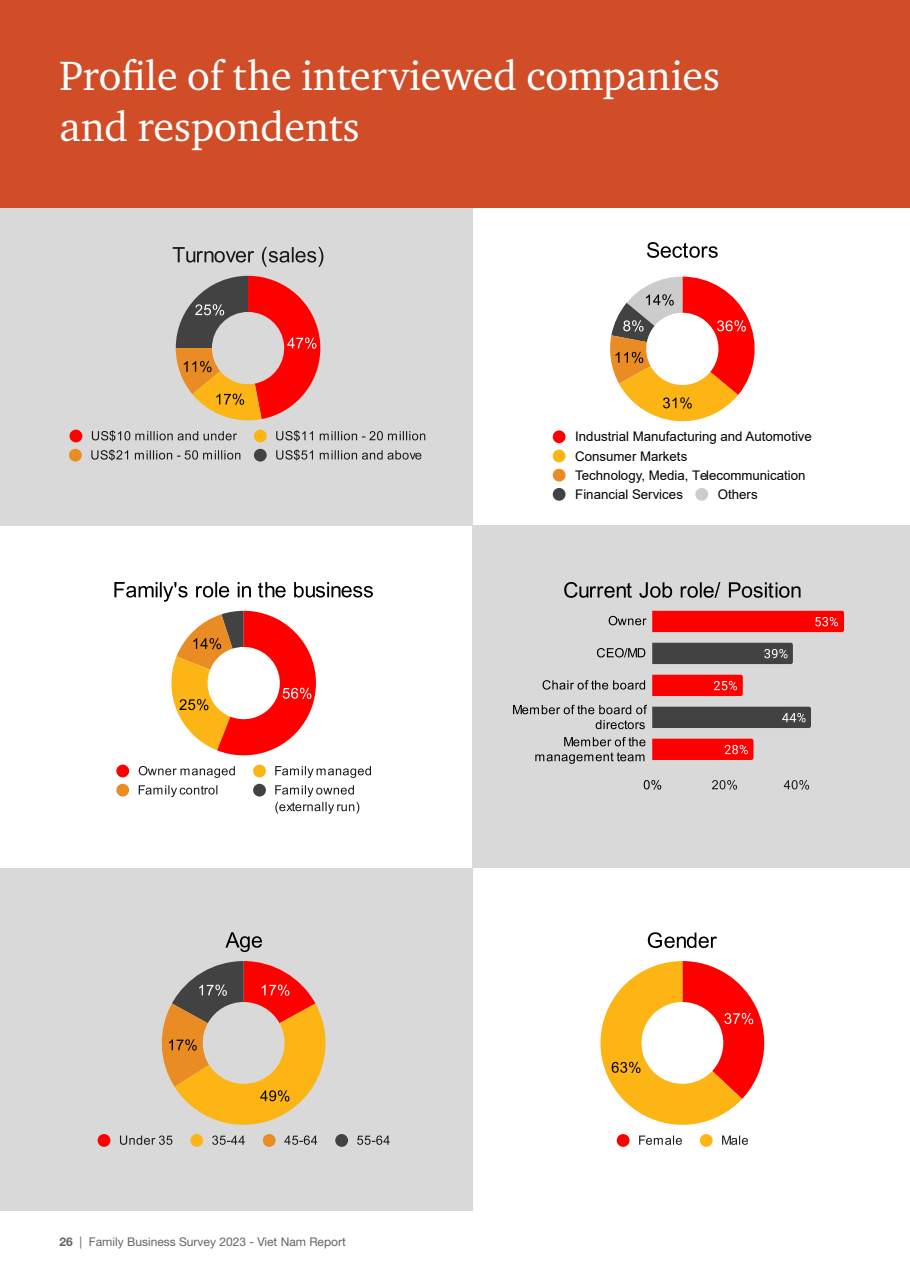
<style>
.page{position:relative;width:910px;height:1280px;background:#fff}
.page>*{position:absolute;margin:0;border:0;box-sizing:border-box;transform-origin:0 0}
.t1{font:42px/50.4px "Charter ITC Pro";color:#fff}
.t2{font:13.2px/19.5px "Arial";color:#000}
.t3{font:12px "Helvetica Neue";color:#636466}
.s1{font-weight:700}
</style>
<div class="page">
<div style="left:0;top:183px;width:473px;height:343px;background:#d9d9d9"></div>
<div style="left:0;top:0;width:910px;height:208px;background:#d04d27"></div>
<div style="left:473px;top:525px;width:437px;height:343px;background:#d9d9d9"></div>
<div style="left:0;top:868px;width:473px;height:343px;background:#d9d9d9"></div>
<svg style="left:176px;top:276px;width:145px;height:145px"></svg>
<div style="left:70px;top:430px;width:12px;height:12px;background:#f00;border-radius:50%"></div>
<svg style="left:92px;top:430px;width:145px;height:12px"></svg>
<div style="left:254px;top:430px;width:13px;height:12px;background:#fcb515;border-radius:50%"></div>
<svg style="left:276px;top:430px;width:149px;height:12px"></svg>
<div style="left:69px;top:449px;width:13px;height:13px;background:#e98c24;border-radius:50%"></div>
<svg style="left:91px;top:449px;width:149px;height:12px"></svg>
<div style="left:254px;top:449px;width:13px;height:13px;background:#424242;border-radius:50%"></div>
<svg style="left:276px;top:449px;width:145px;height:12px"></svg>
<svg style="left:173px;top:247px;width:150px;height:20px"></svg>
<div style="left:652px;top:611px;width:192px;height:21px;background:#f00"></div>
<div style="left:652px;top:643px;width:141px;height:21px;background:#424242"></div>
<svg style="left:652px;top:675px;width:91px;height:21px;background:#fe0a0a"></svg>
<svg style="left:652px;top:739px;width:101px;height:21px;background:#fe0909"></svg>
<svg style="left:609px;top:616px;width:37px;height:9px"></svg>
<svg style="left:597px;top:648px;width:48px;height:9px"></svg>
<svg style="left:543px;top:680px;width:102px;height:10px"></svg>
<svg style="left:513px;top:705px;width:298px;height:24px"></svg>
<svg style="left:564px;top:737px;width:81px;height:9px"></svg>
<svg style="left:535px;top:752px;width:109px;height:12px"></svg>
<svg style="left:644px;top:780px;width:17px;height:10px"></svg>
<svg style="left:712px;top:780px;width:25px;height:10px"></svg>
<svg style="left:784px;top:780px;width:25px;height:10px"></svg>
<svg style="left:564px;top:582px;width:236px;height:16px"></svg>
<div style="left:116px;top:765px;width:13px;height:12px;background:#f00;border-radius:50%"></div>
<svg style="left:139px;top:611px;width:232px;height:167px"></svg>
<div style="left:116px;top:784px;width:13px;height:12px;background:#e98c24;border-radius:50%"></div>
<svg style="left:139px;top:785px;width:78px;height:12px"></svg>
<div style="left:253px;top:784px;width:13px;height:12px;background:#424242;border-radius:50%"></div>
<svg style="left:275px;top:785px;width:84px;height:29px"></svg>
<svg style="left:114px;top:582px;width:259px;height:20px"></svg>
<svg style="left:617px;top:1134px;width:12px;height:13px"></svg>
<svg style="left:700px;top:1134px;width:13px;height:13px"></svg>
<svg style="left:600px;top:961px;width:165px;height:184px"></svg>
<svg style="left:648px;top:932px;width:69px;height:16px"></svg>
<div style="left:98px;top:1134px;width:12px;height:13px;background:#f00;border-radius:50%"></div>
<svg style="left:190px;top:1134px;width:13px;height:13px"></svg>
<svg style="left:263px;top:1134px;width:13px;height:13px"></svg>
<svg style="left:120px;top:961px;width:206px;height:184px"></svg>
<div style="left:335px;top:1134px;width:13px;height:13px;background:#424242;border-radius:50%"></div>
<svg style="left:357px;top:1135px;width:33px;height:10px"></svg>
<svg style="left:225px;top:932px;width:37px;height:20px"></svg>
<svg style="left:610px;top:277px;width:145px;height:145px"></svg>
<svg style="left:647px;top:242px;width:71px;height:16px"></svg>
<div style="left:553px;top:430px;width:12px;height:13px;background:#f00;border-radius:50%"></div>
<div style="left:553px;top:450px;width:12px;height:12px;background:#fcb515;border-radius:50%"></div>
<div style="left:553px;top:469px;width:12px;height:13px;background:#e98c24;border-radius:50%"></div>
<div style="left:553px;top:488px;width:12px;height:13px;background:#424242;border-radius:50%"></div>
<div style="left:695px;top:488px;width:13px;height:13px;background:#ccc;border-radius:50%"></div>
<h1 class="t1" style="left:60px;top:50px;width:662px">Profile of the interviewed companies and respondents</h1>
<p class="t2" style="left:575px;top:427px;width:238px">Industrial Manufacturing and Automotive<br>Consumer Markets</p>
<p class="t2" style="left:575px;top:484px;width:109px">Financial Services</p>
<p class="t2" style="left:718px;top:484px;width:41px">Others</p>
<p class="t2" style="left:575px;top:465px;width:232px">Technology, Media, Telecommunication</p>
<p class="t3" style="left:60px;top:1233px;width:288px"><span class="s1">26</span> | Family Business Survey 2023 - Viet Nam Report</p>
</div>
